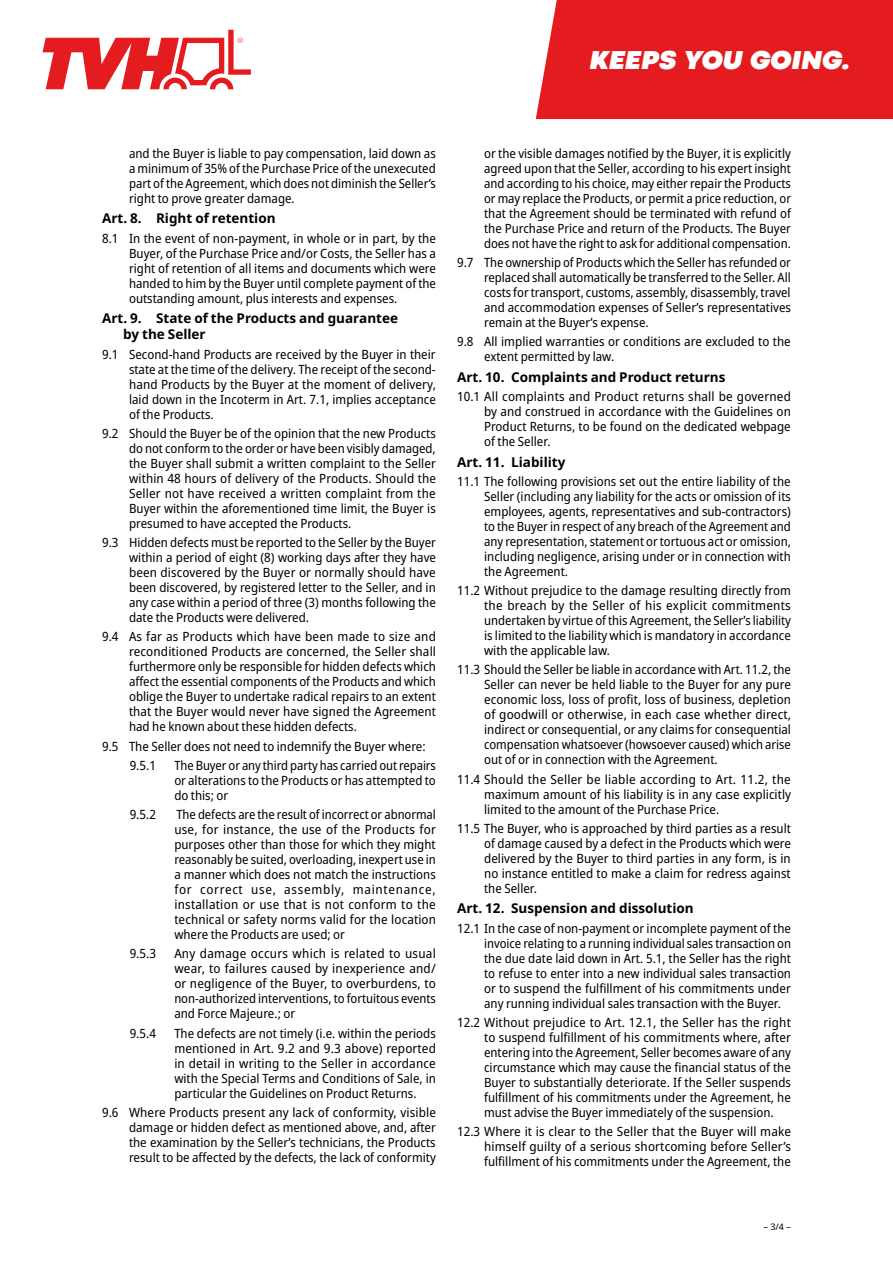
<style>
.page{position:relative;width:893px;height:1263px;background:#fff}
.page>*{position:absolute;margin:0;border:0;box-sizing:border-box;transform-origin:0 0}
.t1{font:italic 900 27px "Codec Pro";letter-spacing:.015em;color:#fff}
.t2{font:700 13.5px/16.2px "Noto Sans";color:#000}
.t3{font:semi-condensed 12.75px/15px "Noto Sans";color:#000;text-align:justify}
.t4{font:9px "Noto Sans";color:#000}
</style>
<div class="page">
<div style="left:536px;top:0;width:357px;height:119px;background:#e41b1f"></div>
<svg style="left:42px;top:29px;width:209px;height:61px"></svg>
<h1 class="t1" style="left:590px;top:39px;width:262px">KEEPS YOU GOING.</h1>
<p class="t3" style="left:129px;top:146px;width:308px">and the Buyer is liable to pay compensation, laid down as a minimum of 35% of the Purchase Price of the unexecuted part of the Agreement, which does not diminish the Seller’s right to prove greater damage.</p>
<p class="t2" style="left:102px;top:211px;width:175px">Art. 8. Right of retention</p>
<p class="t3" style="left:129px;top:231px;width:309px;text-indent:-27px">8.1 In the event of non-payment, in whole or in part, by the Buyer, of the Purchase Price and/or Costs, the Seller has a right of retention of all items and documents which were handed to him by the Buyer until complete payment of the outstanding amount, plus interests and expenses.</p>
<p class="t2" style="left:123px;top:310px;width:276px;text-indent:-21px">Art. 9. State of the Products and guarantee by the Seller</p>
<p class="t3" style="left:129px;top:347px;width:308px;text-indent:-27px">9.1 Second-hand Products are received by the Buyer in their state at the time of the delivery. The receipt of the second&shy;hand Products by the Buyer at the moment of delivery, laid down in the Incoterm in Art. 7.1, implies acceptance of the Products.</p>
<p class="t3" style="left:129px;top:426px;width:308px;text-indent:-27px">9.2 Should the Buyer be of the opinion that the new Products do not conform to the order or have been visibly damaged, the Buyer shall submit a written complaint to the Seller within 48 hours of delivery of the Products. Should the Seller not have received a written complaint from the Buyer within the aforementioned time limit, the Buyer is presumed to have accepted the Products.</p>
<p class="t3" style="left:129px;top:535px;width:308px;text-indent:-27px">9.3 Hidden defects must be reported to the Seller by the Buyer within a period of eight (8) working days after they have been discovered by the Buyer or normally should have been discovered, by registered letter to the Seller, and in any case within a period of three (3) months following the date the Products were delivered.</p>
<p class="t3" style="left:129px;top:629px;width:308px;text-indent:-27px">9.4 As far as Products which have been made to size and reconditioned Products are concerned, the Seller shall furthermore only be responsible for hidden defects which affect the essential components of the Products and which oblige the Buyer to undertake radical repairs to an extent that the Buyer would never have signed the Agreement had he known about these hidden defects.</p>
<p class="t3" style="left:130px;top:737px;width:297px;line-height:19.2px;text-indent:-28px">9.5 The Seller does not need to indemnify the Buyer where:<br>9.5.1</p>
<p class="t3" style="left:174px;top:758px;width:263px">The Buyer or any third party has carried out repairs or alterations to the Products or has attempted to do this; or</p>
<p class="t3" style="left:130px;top:807px;width:28px">9.5.2</p>
<p class="t3" style="left:174px;top:807px;width:263px">The defects are the result of incorrect or abnormal use, for instance, the use of the Products for purposes other than those for which they might reasonably be suited, overloading, inexpert use in a manner which does not match the instructions for correct use, assembly, maintenance, installation or use that is not conform to the technical or safety norms valid for the location where the Products are used; or</p>
<p class="t3" style="left:130px;top:946px;width:28px">9.5.3</p>
<p class="t3" style="left:174px;top:946px;width:263px">Any damage occurs which is related to usual wear, to failures caused by inexperience and/ or negligence of the Buyer, to overburdens, to non-authorized interventions, to fortuitous events and Force Majeure.; or</p>
<p class="t3" style="left:130px;top:1026px;width:28px">9.5.4</p>
<p class="t3" style="left:174px;top:1026px;width:263px">The defects are not timely (i.e. within the periods mentioned in Art. 9.2 and 9.3 above) reported in detail in writing to the Seller in accordance with the Special Terms and Conditions of Sale, in particular the Guidelines on Product Returns.</p>
<p class="t3" style="left:129px;top:1105px;width:308px;text-indent:-27px">9.6 Where Products present any lack of conformity, visible damage or hidden defect as mentioned above, and, after the examination by the Seller’s technicians, the Products result to be affected by the defects, the lack of conformity</p>
<p class="t3" style="left:484px;top:146px;width:308px">or the visible damages notified by the Buyer, it is explicitly agreed upon that the Seller, according to his expert insight and according to his choice, may either repair the Products or may replace the Products, or permit a price reduction, or that the Agreement should be terminated with refund of the Purchase Price and return of the Products. The Buyer does not have the right to ask for additional compensation.</p>
<p class="t3" style="left:484px;top:255px;width:308px;text-indent:-27px">9.7 The ownership of Products which the Seller has refunded or replaced shall automatically be transferred to the Seller. All costs for transport, customs, assembly, disassembly, travel and accommodation expenses of Seller’s representatives remain at the Buyer’s expense.</p>
<p class="t3" style="left:484px;top:335px;width:308px;text-indent:-27px">9.8 All implied warranties or conditions are excluded to the extent permitted by law.</p>
<p class="t2" style="left:457px;top:369px;width:270px">Art. 10. Complaints and Product returns</p>
<p class="t3" style="left:484px;top:389px;width:308px;text-indent:-27px">10.1 All complaints and Product returns shall be governed by and construed in accordance with the Guidelines on Product Returns, to be found on the dedicated webpage of the Seller.</p>
<p class="t2" style="left:457px;top:454px;width:110px">Art. 11. Liability</p>
<p class="t3" style="left:484px;top:474px;width:308px;text-indent:-27px">11.1 The following provisions set out the entire liability of the Seller (including any liability for the acts or omission of its employees, agents, representatives and sub-contractors) to the Buyer in respect of any breach of the Agreement and any representation, statement or tortuous act or omission, including negligence, arising under or in connection with the Agreement.</p>
<p class="t3" style="left:484px;top:583px;width:308px;text-indent:-27px">11.2 Without prejudice to the damage resulting directly from the breach by the Seller of his explicit commitments undertaken by virtue of this Agreement, the Seller’s liability is limited to the liability which is mandatory in accordance with the applicable law.</p>
<p class="t3" style="left:484px;top:663px;width:308px;text-indent:-27px">11.3 Should the Seller be liable in accordance with Art. 11.2, the Seller can never be held liable to the Buyer for any pure economic loss, loss of profit, loss of business, depletion of goodwill or otherwise, in each case whether direct, indirect or consequential, or any claims for consequential compensation whatsoever (howsoever caused) which arise out of or in connection with the Agreement.</p>
<p class="t3" style="left:484px;top:772px;width:308px;text-indent:-27px">11.4 Should the Seller be liable according to Art. 11.2, the maximum amount of his liability is in any case explicitly limited to the amount of the Purchase Price.</p>
<p class="t3" style="left:484px;top:821px;width:308px;text-indent:-27px">11.5 The Buyer, who is approached by third parties as a result of damage caused by a defect in the Products which were delivered by the Buyer to third parties in any form, is in no instance entitled to make a claim for redress against the Seller.</p>
<p class="t2" style="left:457px;top:901px;width:238px">Art. 12. Suspension and dissolution</p>
<p class="t3" style="left:484px;top:921px;width:308px;text-indent:-27px">12.1 In the case of non-payment or incomplete payment of the invoice relating to a running individual sales transaction on the due date laid down in Art. 5.1, the Seller has the right to refuse to enter into a new individual sales transaction or to suspend the fulfillment of his commitments under any running individual sales transaction with the Buyer.</p>
<p class="t3" style="left:484px;top:1015px;width:308px;text-indent:-27px">12.2 Without prejudice to Art. 12.1, the Seller has the right to suspend fulfillment of his commitments where, after entering into the Agreement, Seller becomes aware of any circumstance which may cause the financial status of the Buyer to substantially deteriorate. If the Seller suspends fulfillment of his commitments under the Agreement, he must advise the Buyer immediately of the suspension.</p>
<p class="t3" style="left:484px;top:1124px;width:309px;text-indent:-27px">12.3 Where it is clear to the Seller that the Buyer will make himself guilty of a serious shortcoming before Seller’s fulfillment of his commitments under the Agreement, the</p>
<p class="t4" style="left:764px;top:1220px;width:29px">– 3/4 –</p>
</div>
